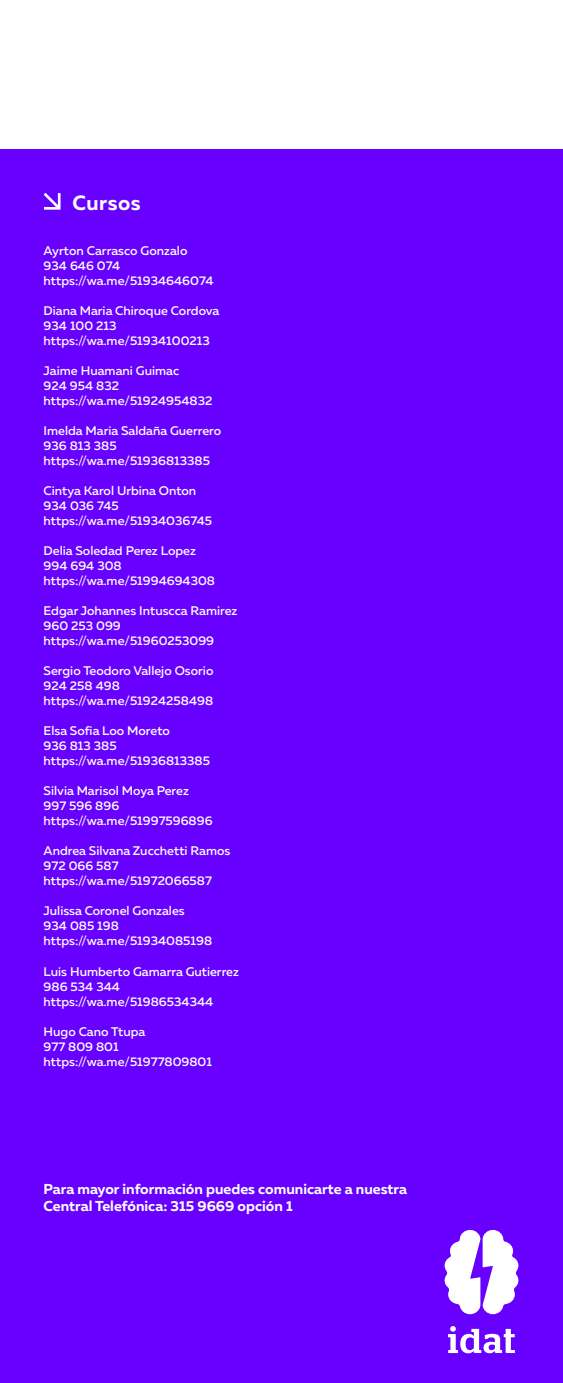
<style>
.page{position:relative;width:563px;height:1383px;background:#fff}
.page>*{position:absolute;margin:0;border:0;box-sizing:border-box;transform-origin:0 0}
.t1{font:700 20.69px "Muller";letter-spacing:.025em;color:#fff}
.t2{font:700 14.38px/17.2px "Muller";color:#fff}
.t3{font:500 12.5px/15px "Muller";color:#fff}
</style>
<div class="page">
<div style="left:0;top:149px;width:562px;height:1234px;background:#6800ff"></div>
<svg style="left:44px;top:193px;width:17px;height:17px"></svg>
<svg style="left:448px;top:1326px;width:66px;height:27px"></svg>
<svg style="left:444px;top:1230px;width:74px;height:84px"></svg>
<h1 class="t1" style="left:72px;top:190px;width:70px">Cursos</h1>
<p class="t3" style="left:44px;top:243px;width:171px">Ayrton Carrasco Gonzalo<br>934 646 074 https://wa.me/51934646074</p>
<p class="t3" style="left:44px;top:303px;width:177px">Diana Maria Chiroque Cordova<br>934 100 213 https://wa.me/51934100213</p>
<p class="t3" style="left:44px;top:363px;width:170px">Jaime Huamani Guimac<br>924 954 832 https://wa.me/51924954832</p>
<p class="t3" style="left:44px;top:423px;width:179px">Imelda Maria Saldaña Guerrero<br>936 813 385 https://wa.me/51936813385</p>
<p class="t3" style="left:44px;top:483px;width:170px">Cintya Karol Urbina Onton<br>934 036 745 https://wa.me/51934036745</p>
<p class="t3" style="left:44px;top:543px;width:173px">Delia Soledad Perez Lopez<br>994 694 308 https://wa.me/51994694308</p>
<p class="t3" style="left:44px;top:603px;width:195px">Edgar Johannes Intuscca Ramirez<br>960 253 099 https://wa.me/51960253099</p>
<p class="t3" style="left:44px;top:663px;width:171px">Sergio Teodoro Vallejo Osorio<br>924 258 498 https://wa.me/51924258498</p>
<p class="t3" style="left:44px;top:723px;width:168px">Elsa Sofia Loo Moreto<br>936 813 385 https://wa.me/51936813385</p>
<p class="t3" style="left:44px;top:783px;width:170px">Silvia Marisol Moya Perez<br>997 596 896 https://wa.me/51997596896</p>
<p class="t3" style="left:44px;top:843px;width:188px">Andrea Silvana Zucchetti Ramos<br>972 066 587 https://wa.me/51972066587</p>
<p class="t3" style="left:44px;top:903px;width:170px">Julissa Coronel Gonzales<br>934 085 198 https://wa.me/51934085198</p>
<p class="t3" style="left:44px;top:963px;width:197px">Luis Humberto Gamarra Gutierrez<br>986 534 344 https://wa.me/51986534344</p>
<p class="t3" style="left:44px;top:1023px;width:170px">Hugo Cano Ttupa<br>977 809 801 https://wa.me/51977809801</p>
<p class="t2" style="left:44px;top:1180px;width:365px">Para mayor información puedes comunicarte a nuestra<br>Central Telefónica: 315 9669 opción 1</p>
</div>
